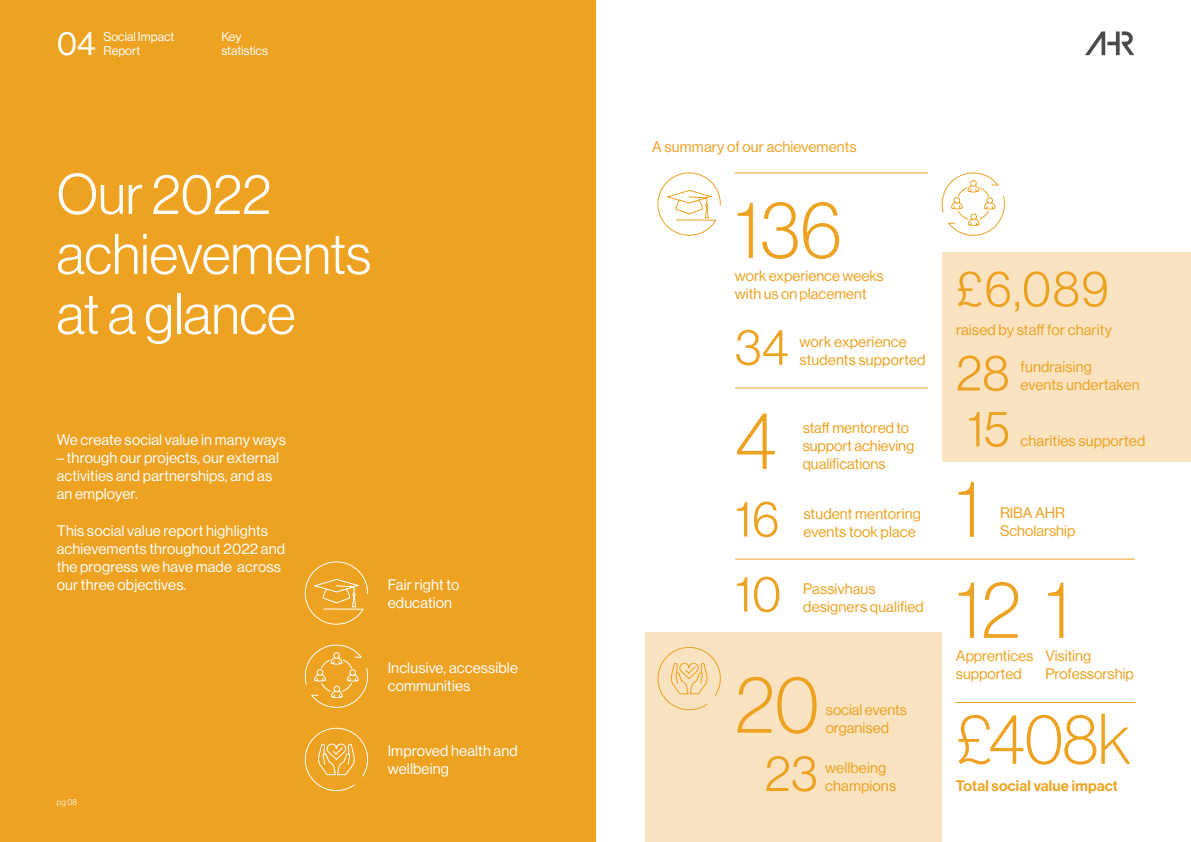
<style>
.page{position:relative;width:1191px;height:842px;background:#fff}
.page>*{position:absolute;margin:0;border:0;box-sizing:border-box;transform-origin:0 0}
.t1{font:80px "N Haas Grotesk DS Pro 35 X Lt";color:#eda221}
.t2{font:70px "N Haas Grotesk DS Pro 35 X Lt";color:#eda221}
.t3{font:56px/60px "N Haas Grotesk DS Pro 45 Lt";color:#fff}
.t4{font:50px "N Haas Grotesk DS Pro 45 Lt";letter-spacing:.01em;color:#eda221}
.t5{font:33.1px "N Haas Grotesk DS Pro 55 Rg";color:#fff}
.t6{font:15px/18px "N Haas Grotesk DS Pro 55 Rg";color:#eda221}
.t7{font:15px/18px "N Haas Grotesk DS Pro 55 Rg";letter-spacing:.01em;color:#fff}
.t8{font:15px "N Haas Grotesk DS Pro 65 Md";letter-spacing:.01em;color:#eda221}
.t9{font:12.5px/14px "N Haas Grotesk DS Pro 55 Rg";color:#fff}
.t10{font:8.5px "N Haas Grotesk DS Pro 45 Lt";color:#fff}
</style>
<div class="page">
<div style="left:645px;top:633px;width:297px;height:209px;background:#fae3c1"></div>
<div style="left:942px;top:252px;width:249px;height:210px;background:#fae3c1"></div>
<div style="left:0;top:0;width:595px;height:842px;background:#eda221"></div>
<svg style="left:304px;top:561px;width:64px;height:64px"></svg>
<svg style="left:304px;top:644px;width:65px;height:64px"></svg>
<svg style="left:304px;top:727px;width:65px;height:64px"></svg>
<hr style="left:735px;top:173px;width:192px;height:1px;background:#eda221">
<hr style="left:735px;top:388px;width:193px;height:1px;background:#eda221">
<svg style="left:941px;top:172px;width:64px;height:64px"></svg>
<svg style="left:657px;top:172px;width:64px;height:64px"></svg>
<svg style="left:657px;top:647px;width:64px;height:64px"></svg>
<hr style="left:735px;top:559px;width:399px;height:1px;background:#eda221">
<hr style="left:956px;top:702px;width:179px;height:1px;background:#eda221">
<svg style="left:1085px;top:31px;width:49px;height:24px"></svg>
<h3 class="t5" style="left:57px;top:24px;width:41px">04</h3>
<p class="t9" style="left:221px;top:30px;width:48px">Key statistics</p>
<p class="t9" style="left:104px;top:30px;width:72px">Social Impact<br>Report</p>
<h3 class="t3" style="left:57px;top:164px;width:316px">Our 2022 achievements at a glance</h3>
<p class="t7" style="left:57px;top:431px;width:231px">We create social value in many ways</p>
<p class="t7" style="left:57px;top:449px;width:224px">– through our projects, our external activities and partnerships, and as an employer.</p>
<p class="t7" style="left:57px;top:522px;width:230px">This social value report highlights achievements throughout 2022 and the progress we have made across our three objectives.</p>
<p class="t10" style="left:57px;top:797px;width:22px">pg 08</p>
<p class="t7" style="left:388px;top:576px;width:73px">Fair right to education</p>
<p class="t7" style="left:388px;top:659px;width:132px">Inclusive, accessible communities</p>
<p class="t7" style="left:388px;top:742px;width:132px">Improved health and wellbeing</p>
<p class="t6" style="left:652px;top:138px;width:206px">A summary of our achievements</p>
<h1 class="t1" style="left:735px;top:185px;width:108px">136</h1>
<p class="t6" style="left:735px;top:267px;width:150px">work experience weeks with us on placement</p>
<h3 class="t4" style="left:735px;top:319px;width:55px">34</h3>
<p class="t6" style="left:799px;top:332px;width:127px">work experience students supported</p>
<h1 class="t1" style="left:735px;top:396px;width:43px">4</h1>
<p class="t6" style="left:802px;top:419px;width:113px">staff mentored to support achieving qualifications</p>
<h3 class="t4" style="left:735px;top:491px;width:46px">16</h3>
<p class="t6" style="left:803px;top:505px;width:119px">student mentoring events took place</p>
<h3 class="t4" style="left:735px;top:566px;width:47px">10</h3>
<p class="t6" style="left:803px;top:579px;width:122px">Passivhaus designers qualified</p>
<h1 class="t1" style="left:735px;top:660px;width:86px">20</h1>
<p class="t6" style="left:825px;top:700px;width:83px">social events organised</p>
<h3 class="t4" style="left:764px;top:745px;width:54px">23</h3>
<p class="t6" style="left:825px;top:759px;width:72px">wellbeing champions</p>
<h3 class="t4" style="left:956px;top:261px;width:154px">£6,089</h3>
<p class="t6" style="left:956px;top:320px;width:157px">raised by staff for charity</p>
<h3 class="t4" style="left:956px;top:345px;width:55px">28</h3>
<p class="t6" style="left:1020px;top:358px;width:121px">fundraising<br>events undertaken</p>
<h3 class="t4" style="left:967px;top:401px;width:44px">15</h3>
<p class="t6" style="left:1020px;top:432px;width:126px">charities supported</p>
<h1 class="t1" style="left:956px;top:464px;width:27px">1</h1>
<p class="t6" style="left:1000px;top:504px;width:77px">RIBA AHR<br>Scholarship</p>
<h1 class="t1" style="left:956px;top:565px;width:116px">121</h1>
<p class="t6" style="left:956px;top:647px;width:79px">Apprentices supported</p>
<p class="t6" style="left:1045px;top:647px;width:90px">Visiting<br>Professorship</p>
<h2 class="t2" style="left:956px;top:700px;width:176px">£408k</h2>
<p class="t8" style="left:956px;top:777px;width:163px">Total social value impact</p>
</div>
